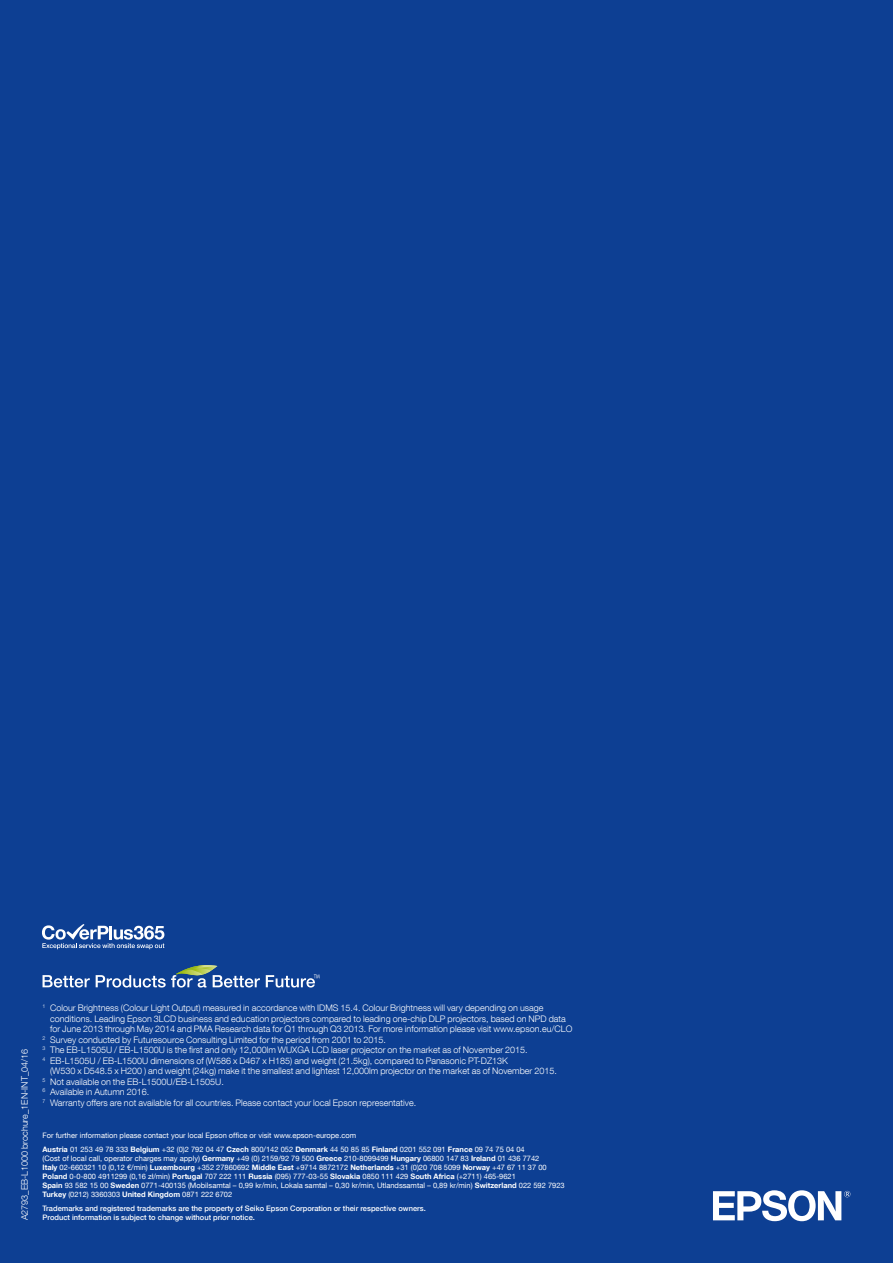
<style>
.page{position:relative;width:893px;height:1263px;background:#0d3f93}
.page>*{position:absolute;margin:0;border:0;box-sizing:border-box;transform-origin:0 0}
.t1{font:300 9px "Helvetica Neue LT Com";color:#fff}
.t2{font:7.5px/9px "Helvetica Neue LT Com";color:#fff}
.t3{font:500 7.5px/9px "Helvetica Neue LT Com";color:#fff}
.s1{font-weight:700}
</style>
<div class="page">
<svg style="left:713px;top:1190px;width:137px;height:31px"></svg>
<svg style="left:43px;top:975px;width:47px;height:12px"></svg>
<svg style="left:96px;top:965px;width:164px;height:22px"></svg>
<svg style="left:266px;top:974px;width:53px;height:13px"></svg>
<svg style="left:42px;top:924px;width:122px;height:25px"></svg>
<p class="t1" style="left:19px;top:1220px;width:173px;rotate:-90deg">A2793_EB-L1000 brochure_1EN-INT_04/16</p>
<p class="t1" style="left:43px;top:1002px;width:502px"><sup>1</sup> Colour Brightness (Colour Light Output) measured in accordance with IDMS 15.4. Colour Brightness will vary depending on usage</p>
<p class="t1" style="left:50px;top:1013px;width:517px">conditions. Leading Epson 3LCD business and education projectors compared to leading one-chip DLP projectors, based on NPD data</p>
<p class="t1" style="left:50px;top:1023px;width:524px">for June 2013 through May 2014 and PMA Research data for Q1 through Q3 2013. For more information please visit www.epson.eu/CLO</p>
<p class="t1" style="left:43px;top:1034px;width:345px"><sup>2</sup> Survey conducted by Futuresource Consulting Limited for the period from 2001 to 2015.</p>
<p class="t1" style="left:43px;top:1044px;width:487px"><sup>3</sup> The EB-L1505U / EB-L1500U is the first and only 12,000lm WUXGA LCD laser projector on the market as of November 2015.</p>
<p class="t1" style="left:43px;top:1055px;width:467px"><sup>4</sup> EB-L1505U / EB-L1500U dimensions of (W586 x D467 x H185) and weight (21.5kg), compared to Panasonic PT-DZ13K</p>
<p class="t1" style="left:50px;top:1065px;width:508px">(W530 x D548.5 x H200 ) and weight (24kg) make it the smallest and lightest 12,000lm projector on the market as of November 2015.</p>
<p class="t1" style="left:43px;top:1076px;width:183px"><sup>5</sup> Not available on the EB-L1500U/EB-L1505U.</p>
<p class="t1" style="left:43px;top:1086px;width:108px"><sup>6</sup> Available in Autumn 2016.</p>
<p class="t1" style="left:43px;top:1097px;width:375px"><sup>7</sup> Warranty offers are not available for all countries. Please contact your local Epson representative.</p>
<p class="t2" style="left:43px;top:1128px;width:484px;line-height:14.4px">For further information please contact your local Epson office or visit www.epson-europe.com<br><span class="s1">Austria</span> 01 253 49 78 333 <span class="s1">Belgium</span> +32 (0)2 792 04 47 <span class="s1">Czech</span> 800/142 052 <span class="s1">Denmark</span> 44 50 85 85 <span class="s1">Finland</span> 0201 552 091 <span class="s1">France</span> 09 74 75 04 04</p>
<p class="t2" style="left:43px;top:1154px;width:524px">(Cost of local call, operator charges may apply) <span class="s1">Germany</span> +49 (0) 2159/92 79 500 <span class="s1">Greece</span> 210‑8099499 <span class="s1">Hungary</span> 06800 147 83 <span class="s1">Ireland</span> 01 436 7742<br><span class="s1">Italy</span> 02‑660321 10 (0,12 €/min) <span class="s1">Luxembourg</span> +352 27860692 <span class="s1">Middle East</span> +9714 8872172 <span class="s1">Netherlands</span> +31 (0)20 708 5099 <span class="s1">Norway</span> +47 67 11 37 00<br><span class="s1">Poland</span> 0‑0‑800 4911299 (0,16 zł/min) <span class="s1">Portugal</span> 707 222 111 <span class="s1">Russia</span> (095) 777‑03‑55 <span class="s1">Slovakia</span> 0850 111 429 <span class="s1">South Africa</span> (+2711) 465‑9621<br><span class="s1">Spain</span> 93 582 15 00 <span class="s1">Sweden</span> 0771‑400135 (Mobilsamtal – 0,99 kr/min, Lokala samtal – 0,30 kr/min, Utlandssamtal – 0,89 kr/min) <span class="s1">Switzerland</span> 022 592 7923<br><span class="s1">Turkey</span> (0212) 3360303 <span class="s1">United Kingdom</span> 0871 222 6702</p>
<p class="t3" style="left:43px;top:1204px;width:385px">Trademarks and registered trademarks are the property of Seiko Epson Corporation or their respective owners.<br>Product information is subject to change without prior notice.</p>
</div>
